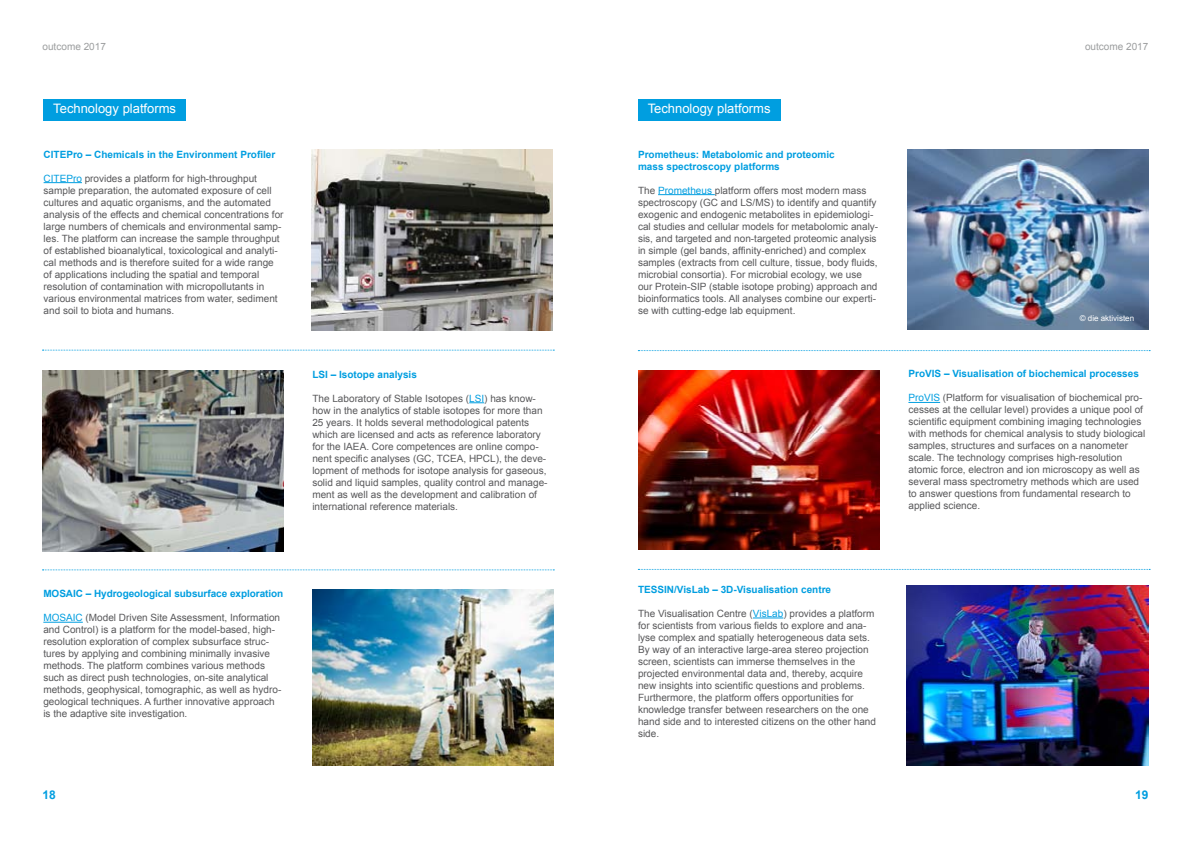
<style>
.page{position:relative;width:1191px;height:842px;background:#fff}
.page>*{position:absolute;margin:0;border:0;box-sizing:border-box;transform-origin:0 0}
.t1{font:13px "Arial";color:#fff}
.t2{font:700 12px "Arial";color:#009ee0}
.t3{font:10px/12px "Arial";color:#58585a}
.t4{font:700 10px/12px "Arial";color:#009ee0}
.t5{font:10px "Arial";color:#9c9e9f}
.t6{font:8px "Arial";color:#fff}
.s1{color:#009ee0}
</style>
<div class="page">
<svg style="left:42px;top:570px;width:512px;height:1px"></svg>
<svg style="left:42px;top:350px;width:512px;height:1px"></svg>
<svg style="left:638px;top:350px;width:512px;height:1px"></svg>
<svg style="left:638px;top:569px;width:512px;height:1px"></svg>
<div style="left:44px;top:99px;width:142px;height:21px;background:#009ee0"></div>
<hr style="left:43px;top:622px;width:40px;height:1px;background:#009ee0">
<img style="left:312px;top:590px;width:241px;height:175px">
<svg style="left:469px;top:402px;width:15px;height:1px"></svg>
<img style="left:43px;top:370px;width:240px;height:181px">
<div style="left:638px;top:99px;width:142px;height:21px;background:#009ee0"></div>
<hr style="left:908px;top:402px;width:32px;height:1px;background:#009ee0">
<img style="left:638px;top:370px;width:241px;height:180px">
<hr style="left:753px;top:618px;width:30px;height:1px;background:#009ee0">
<img style="left:907px;top:586px;width:241px;height:179px">
<hr style="left:658px;top:194px;width:57px;height:1px;background:#009ee0">
<img style="left:907px;top:149px;width:241px;height:180px">
<hr style="left:44px;top:182px;width:38px;height:1px;background:#009ee0">
<img style="left:312px;top:149px;width:241px;height:181px">
<p class="t5" style="left:43px;top:40px;width:65px">outcome 2017</p>
<p class="t5" style="left:1085px;top:40px;width:65px">outcome 2017</p>
<h1 class="t1" style="left:53px;top:100px;width:124px">Technology platforms</h1>
<p class="t4" style="left:44px;top:148px;width:233px">CITEPro – Chemicals in the Environment Profiler</p>
<p class="t3" style="left:44px;top:172px;width:241px"><span class="s1">CITEPro</span> provides a platform for high-throughput sample preparation, the automated exposure of cell cultures and aquatic organisms, and the automated analysis of the effects and chemical concentrations for large numbers of chemicals and environmental samp&shy;les. The platform can increase the sample throughput of established bioanalytical, toxicological and analyti&shy;cal methods and is therefore suited for a wide range of applications including the spatial and temporal resolution of contamination with micropollutants in various environmental matrices from water, sediment and soil to biota and humans.</p>
<p class="t4" style="left:312px;top:368px;width:106px">LSI – Isotope analysis</p>
<p class="t3" style="left:312px;top:392px;width:237px">The Laboratory of Stable Isotopes (<span class="s1">LSI</span>) has know&shy;how in the analytics of stable isotopes for more than 25 years. It holds several methodological patents which are licensed and acts as reference laboratory for the IAEA. Core competences are online compo&shy;nent specific analyses (GC, TCEA, HPCL), the deve&shy;lopment of methods for isotope analysis for gaseous, solid and liquid samples, quality control and manage&shy;ment as well as the development and calibration of international reference materials.</p>
<p class="t4" style="left:43px;top:588px;width:241px">MOSAIC – Hydrogeological subsurface exploration</p>
<p class="t3" style="left:43px;top:612px;width:239px"><span class="s1">MOSAIC</span> (Model Driven Site Assessment, Information and Control) is a platform for the model-based, high&shy;resolution exploration of complex subsurface struc&shy;tures by applying and combining minimally invasive methods. The platform combines various methods such as direct push technologies, on-site analytical methods, geophysical, tomographic, as well as hydro&shy;geological techniques. A further innovative approach is the adaptive site investigation.</p>
<h1 class="t1" style="left:647px;top:100px;width:124px">Technology platforms</h1>
<p class="t4" style="left:638px;top:148px;width:198px">Prometheus: Metabolomic and proteomic mass spectroscopy platforms</p>
<p class="t3" style="left:638px;top:184px;width:242px">The <span class="s1">Prometheus</span> platform offers most modern mass spectroscopy (GC and LS/MS) to identify and quantify exogenic and endogenic metabolites in epidemiologi&shy;cal studies and cellular models for metabolomic analy&shy;sis, and targeted and non-targeted proteomic analysis in simple (gel bands, affinity-enriched) and complex samples (extracts from cell culture, tissue, body fluids, microbial consortia). For microbial ecology, we use our Protein-SIP (stable isotope probing) approach and bioinformatics tools. All analyses combine our experti&shy;se with cutting-edge lab equipment.</p>
<p class="t4" style="left:638px;top:584px;width:195px">TESSIN/VisLab – 3D-Visualisation centre</p>
<p class="t3" style="left:638px;top:607px;width:239px">The Visualisation Centre (<span class="s1">VisLab</span>) provides a platform for scientists from various fields to explore and ana&shy;lyse complex and spatially heterogeneous data sets.<br>By way of an interactive large-area stereo projection screen, scientists can immerse themselves in the projected environmental data and, thereby, acquire new insights into scientific questions and problems.<br>Furthermore, the platform offers opportunities for knowledge transfer between researchers on the one hand side and to interested citizens on the other hand side.</p>
<p class="t6" style="left:1079px;top:313px;width:56px">© die aktivisten</p>
<p class="t4" style="left:908px;top:368px;width:232px">ProVIS – Visualisation of biochemical processes</p>
<p class="t3" style="left:908px;top:392px;width:238px"><span class="s1">ProVIS</span> (Platform for visualisation of biochemical pro&shy;cesses at the cellular level) provides a unique pool of scientific equipment combining imaging technologies with methods for chemical analysis to study biological samples, structures and surfaces on a nanometer scale. The technology comprises high-resolution atomic force, electron and ion microscopy as well as several mass spectrometry methods which are used to answer questions from fundamental research to applied science.</p>
<p class="t2" style="left:43px;top:787px;width:15px">18</p>
<p class="t2" style="left:1135px;top:787px;width:15px">19</p>
</div>
